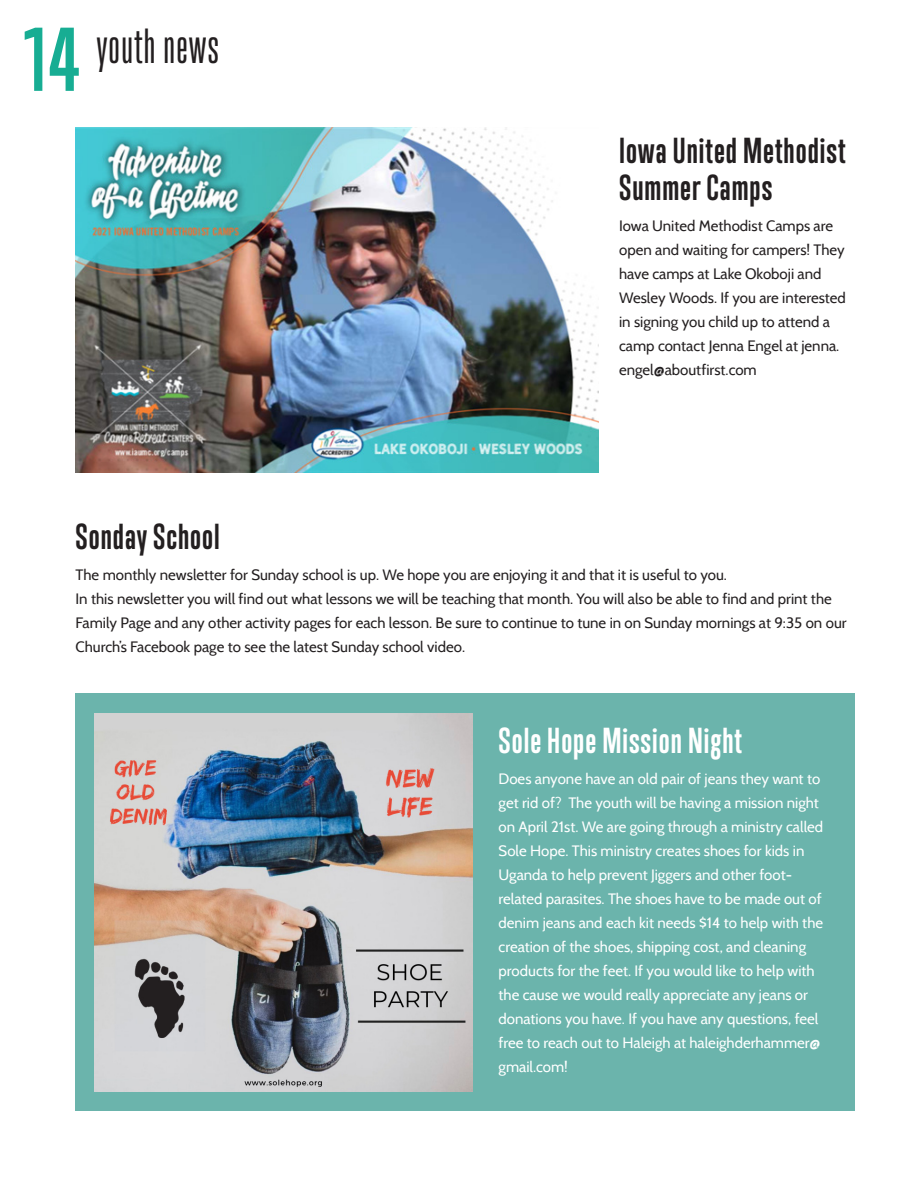
<style>
.page{position:relative;width:918px;height:1188px;background:#fff}
.page>*{position:absolute;margin:0;border:0;box-sizing:border-box;transform-origin:0 0}
.t1{font:700 82.5px "Trump Gothic Pro";color:#17ad93}
.t2{font:45px "Trump Gothic Pro";letter-spacing:.03em;color:#231f20}
.t3{font:700 33px "Trump Gothic Pro";letter-spacing:.03em;color:#231f20}
.t4{font:700 33px "Trump Gothic Pro";letter-spacing:.03em;color:#fff}
.t5{font:15px/24px "Cabin";color:#231f20}
.t6{font:15px/24px "Cabin";color:#fff}
</style>
<div class="page">
<div style="left:76px;top:694px;width:779px;height:417px;background:#6bb4ac"></div>
<img style="left:94px;top:714px;width:378px;height:377px">
<img style="left:76px;top:127px;width:523px;height:345px">
<p class="t1" style="left:24px;top:9px;width:57px">14</p>
<p class="t2" style="left:96px;top:20px;width:124px">youth news</p>
<p class="t3" style="left:619px;top:130px;width:228px">Iowa United Methodist</p>
<p class="t3" style="left:619px;top:167px;width:155px">Summer Camps</p>
<p class="t5" style="left:619px;top:213px;width:228px">Iowa United Methodist Camps are open and waiting for campers! They have camps at Lake Okoboji and<br>Wesley Woods. If you are interested in signing you child up to attend a camp contact Jenna Engel at jenna. engel@aboutfirst.com</p>
<p class="t3" style="left:76px;top:516px;width:146px">Sonday School</p>
<p class="t5" style="left:76px;top:562px;width:653px">The monthly newsletter for Sunday school is up. We hope you are enjoying it and that it is useful to you.</p>
<p class="t5" style="left:76px;top:586px;width:773px">In this newsletter you will find out what lessons we will be teaching that month. You will also be able to find and print the<br>Family Page and any other activity pages for each lesson. Be sure to continue to tune in on Sunday mornings at 9:35 on our<br>Church’s Facebook page to see the latest Sunday school video.</p>
<p class="t4" style="left:499px;top:721px;width:245px">Sole Hope Mission Night</p>
<p class="t6" style="left:499px;top:767px;width:326px">Does anyone have an old pair of jeans they want to get rid of? The youth will be having a mission night on April 21st. We are going through a ministry called Sole Hope. This ministry creates shoes for kids in Uganda to help prevent Jiggers and other foot&shy;related parasites. The shoes have to be made out of denim jeans and each kit needs $14 to help with the creation of the shoes, shipping cost, and cleaning products for the feet. If you would like to help with the cause we would really appreciate any jeans or donations you have. If you have any questions, feel free to reach out to Haleigh at haleighderhammer@ gmail.com!</p>
</div>
